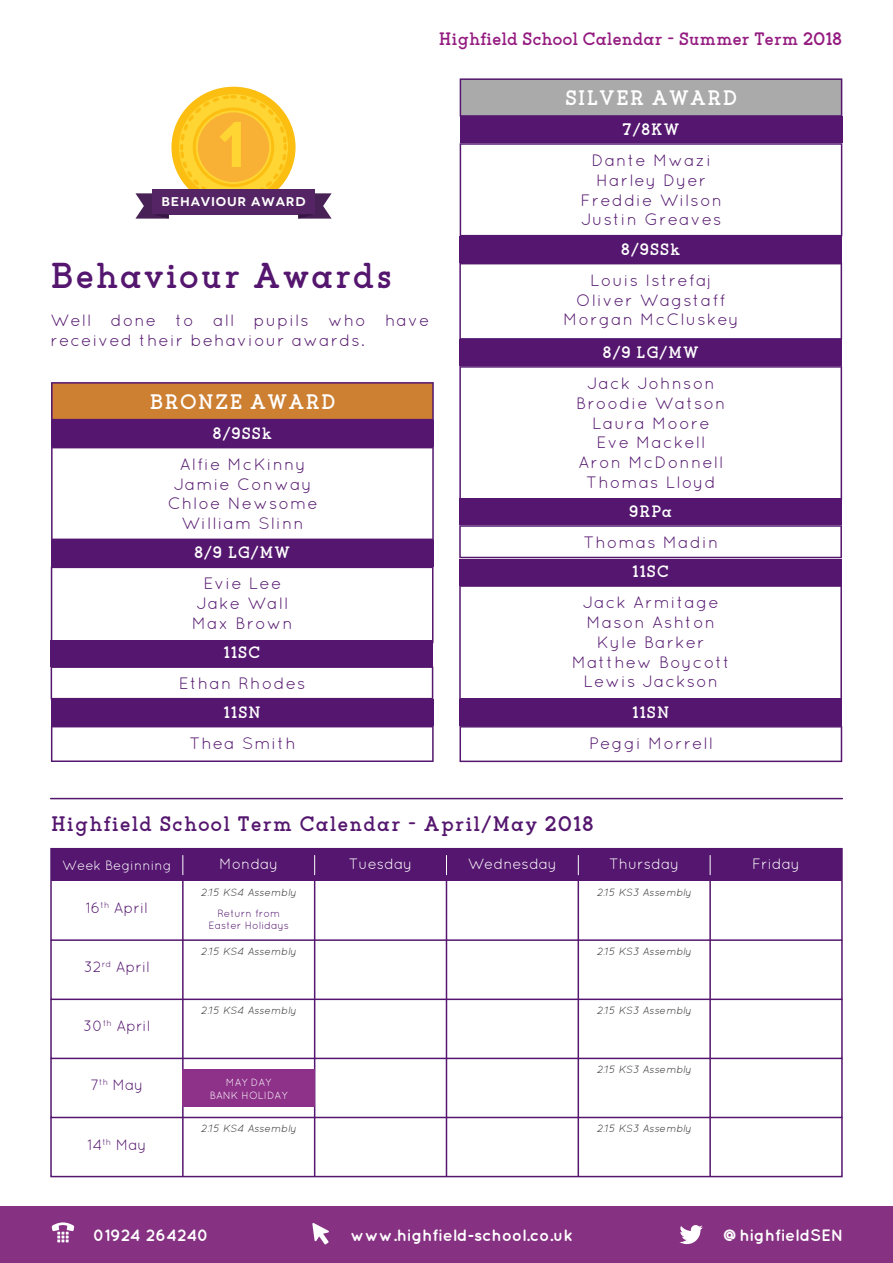
<style>
.page{position:relative;width:893px;height:1263px;background:#fff}
.page>*{position:absolute;margin:0;border:0;box-sizing:border-box;transform-origin:0 0}
.t1{font:600 64.5px "Novecentowide";color:#ffd533}
.t2{font:700 36px "Flagship Slab";letter-spacing:.07em;color:#54166e}
.t3{font:700 21px "Flagship Slab";letter-spacing:.07em;color:#54166e}
.t4{font:700 21px "Flagship Slab";letter-spacing:.07em;color:#fff}
.t5{font:700 18px "Flagship Slab";letter-spacing:.02em;color:#941b80}
.t6{font:16.5px/19.8px "Quicksand";letter-spacing:.06em;color:#54166e;text-align:center}
.t7{font:700 16.5px "Flagship Slab";letter-spacing:.07em;color:#fff}
.t8{font:700 16.5px "Quicksand";letter-spacing:-.005em;color:#fff}
.t9{font:15px "Quicksand";color:#54166e}
.t10{font:15px "Quicksand";color:#fff}
.t11{font:13.5px "Quicksand";color:#fff}
.t12{font:600 12.75px "Novecentowide";letter-spacing:.06em;color:#fff}
.t13{font:italic 10.5px "Quicksand";color:#333}
.t14{font:10.5px/12.6px "Quicksand";color:#54166e;text-align:center}
.t15{font:10.5px/12.6px "Quicksand";color:#fff;text-align:center}
</style>
<div class="page">
<div style="left:0;top:1206px;width:893px;height:57px;background:#873183"></div>
<svg style="left:52px;top:1222px;width:22px;height:20px"></svg>
<svg style="left:312px;top:1223px;width:17px;height:21px"></svg>
<svg style="left:679px;top:1225px;width:24px;height:19px"></svg>
<div style="left:51px;top:849px;width:132px;height:32px;background:#54166e"></div>
<div style="left:183px;top:849px;width:132px;height:32px;background:#54166e"></div>
<div style="left:315px;top:849px;width:131px;height:32px;background:#54166e"></div>
<div style="left:446px;top:849px;width:132px;height:32px;background:#54166e"></div>
<div style="left:578px;top:849px;width:132px;height:32px;background:#54166e"></div>
<div style="left:710px;top:849px;width:132px;height:32px;background:#54166e"></div>
<svg style="left:183px;top:855px;width:1px;height:20px"></svg>
<svg style="left:314px;top:855px;width:1px;height:20px"></svg>
<svg style="left:446px;top:855px;width:1px;height:20px"></svg>
<svg style="left:578px;top:855px;width:1px;height:20px"></svg>
<svg style="left:710px;top:855px;width:1px;height:20px"></svg>
<div style="left:50px;top:848px;width:793px;height:93px;border:2px solid #54166e"></div>
<hr style="left:182px;top:881px;width:2px;height:295px;background:#54166e">
<hr style="left:314px;top:881px;width:1px;height:295px;background:#54166e">
<hr style="left:446px;top:881px;width:1px;height:295px;background:#54166e">
<hr style="left:578px;top:881px;width:1px;height:295px;background:#54166e">
<hr style="left:709px;top:881px;width:2px;height:295px;background:#54166e">
<div style="left:50px;top:939px;width:793px;height:61px;border:2px solid #54166e"></div>
<div style="left:50px;top:998px;width:793px;height:61px;border:2px solid #54166e"></div>
<div style="left:50px;top:1057px;width:793px;height:61px;border:2px solid #54166e"></div>
<div style="left:50px;top:1116px;width:793px;height:61px;border:2px solid #54166e"></div>
<div style="left:183px;top:1069px;width:132px;height:38px;background:#8d3189"></div>
<hr style="left:51px;top:798px;width:791px;height:1px;background:#54166e">
<div style="left:171px;top:87px;width:125px;height:121px;border:8px solid #fbbe11;border-radius:50%"></div>
<svg style="left:178px;top:93px;width:111px;height:96px;background:#fdd13e"></svg>
<div style="left:193px;top:107px;width:81px;height:80px;border:3px solid #fbbe11;border-radius:50%"></div>
<div style="left:198px;top:112px;width:71px;height:70px;background:#f8b134;border-radius:50%"></div>
<div style="left:152px;top:189px;width:163px;height:25px;background:#542464"></div>
<svg style="left:135px;top:193px;width:34px;height:26px"></svg>
<svg style="left:298px;top:193px;width:34px;height:26px"></svg>
<div style="left:459px;top:699px;width:383px;height:27px;background:#54166e"></div>
<svg style="left:459px;top:726px;width:383px;height:36px"></svg>
<div style="left:459px;top:499px;width:383px;height:26px;background:#54166e"></div>
<svg style="left:459px;top:525px;width:383px;height:33px"></svg>
<div style="left:459px;top:559px;width:383px;height:26px;background:#54166e"></div>
<svg style="left:459px;top:585px;width:383px;height:114px"></svg>
<div style="left:459px;top:340px;width:383px;height:26px;background:#54166e"></div>
<svg style="left:459px;top:366px;width:383px;height:133px"></svg>
<svg style="left:460px;top:78px;width:382px;height:39px;background:#a39da5"></svg>
<div style="left:460px;top:117px;width:382px;height:26px;background:#54166e"></div>
<svg style="left:460px;top:143px;width:382px;height:93px"></svg>
<div style="left:459px;top:236px;width:383px;height:27px;background:#54166e"></div>
<svg style="left:459px;top:263px;width:383px;height:77px"></svg>
<div style="left:51px;top:699px;width:383px;height:27px;background:#54166e"></div>
<svg style="left:51px;top:726px;width:383px;height:36px"></svg>
<div style="left:51px;top:640px;width:382px;height:26px;background:#54166e"></div>
<svg style="left:51px;top:666px;width:382px;height:33px"></svg>
<svg style="left:51px;top:382px;width:383px;height:38px;background:#c37737"></svg>
<div style="left:51px;top:420px;width:383px;height:27px;background:#54166e"></div>
<svg style="left:51px;top:447px;width:383px;height:93px"></svg>
<div style="left:51px;top:540px;width:382px;height:27px;background:#54166e"></div>
<svg style="left:51px;top:567px;width:382px;height:73px"></svg>
<p class="t5" style="left:439px;top:27px;width:405px">Highfield School Calendar - Summer Term 2018</p>
<h1 class="t1" style="left:217px;top:105px;width:31px">1</h1>
<p class="t12" style="left:161px;top:194px;width:146px">BEHAVIOUR AWARD</p>
<h2 class="t2" style="left:51px;top:254px;width:342px">Behaviour Awards</h2>
<p class="t6" style="left:51px;top:310px;width:380px;text-align:left">Well done to all pupils who have received their behaviour awards.</p>
<p class="t4" style="left:150px;top:389px;width:187px">BRONZE AWARD</p>
<p class="t7" style="left:213px;top:423px;width:60px">8/9SSk</p>
<p class="t6" style="left:168px;top:454px;width:152px">Alfie McKinny<br>Jamie Conway<br>Chloe Newsome<br>William Slinn</p>
<p class="t7" style="left:194px;top:543px;width:97px">8/9 LG/MW</p>
<p class="t6" style="left:192px;top:574px;width:103px">Evie Lee<br>Jake Wall<br>Max Brown</p>
<p class="t7" style="left:224px;top:642px;width:38px">11SC</p>
<p class="t6" style="left:179px;top:673px;width:128px">Ethan Rhodes</p>
<p class="t7" style="left:224px;top:702px;width:38px">11SN</p>
<p class="t6" style="left:189px;top:733px;width:108px">Thea Smith</p>
<p class="t4" style="left:565px;top:85px;width:173px">SILVER AWARD</p>
<p class="t7" style="left:623px;top:119px;width:58px">7/8KW</p>
<p class="t6" style="left:580px;top:150px;width:143px">Dante Mwazi<br>Harley Dyer<br>Freddie Wilson<br>Justin Greaves</p>
<p class="t7" style="left:621px;top:239px;width:60px">8/9SSk</p>
<p class="t6" style="left:563px;top:270px;width:177px">Louis Istrefaj<br>Oliver Wagstaff<br>Morgan McCluskey</p>
<p class="t7" style="left:603px;top:342px;width:97px">8/9 LG/MW</p>
<p class="t6" style="left:576px;top:373px;width:151px">Jack Johnson<br>Broodie Watson<br>Laura Moore<br>Eve Mackell<br>Aron McDonnell<br>Thomas Lloyd</p>
<p class="t7" style="left:629px;top:501px;width:44px">9RPa</p>
<p class="t6" style="left:583px;top:532px;width:137px">Thomas Madin</p>
<p class="t7" style="left:632px;top:561px;width:38px">11SC</p>
<p class="t6" style="left:572px;top:592px;width:160px">Jack Armitage<br>Mason Ashton<br>Kyle Barker<br>Matthew Boycott<br>Lewis Jackson</p>
<p class="t7" style="left:632px;top:702px;width:38px">11SN</p>
<p class="t6" style="left:589px;top:733px;width:125px">Peggi Morrell</p>
<p class="t3" style="left:51px;top:811px;width:544px">Highfield School Term Calendar - April/May 2018</p>
<p class="t11" style="left:62px;top:857px;width:111px">Week Beginning</p>
<p class="t10" style="left:219px;top:855px;width:61px">Monday</p>
<p class="t9" style="left:86px;top:899px;width:64px">16<sup>th</sup> April</p>
<p class="t13" style="left:201px;top:886px;width:97px">2:15 KS4 Assembly</p>
<p class="t14" style="left:208px;top:906px;width:82px">Return from<br>Easter Holidays</p>
<p class="t10" style="left:349px;top:855px;width:65px">Tuesday</p>
<p class="t10" style="left:468px;top:855px;width:91px">Wednesday</p>
<p class="t10" style="left:609px;top:855px;width:72px">Thursday</p>
<p class="t10" style="left:752px;top:855px;width:49px">Friday</p>
<p class="t13" style="left:597px;top:886px;width:97px">2:15 KS3 Assembly</p>
<p class="t9" style="left:84px;top:958px;width:68px">32<sup>rd</sup> April</p>
<p class="t9" style="left:83px;top:1017px;width:69px">30<sup>th</sup> April</p>
<p class="t9" style="left:90px;top:1076px;width:54px">7<sup>th</sup> May</p>
<p class="t9" style="left:87px;top:1136px;width:61px">14<sup>th</sup> May</p>
<p class="t13" style="left:201px;top:945px;width:97px">2:15 KS4 Assembly</p>
<p class="t13" style="left:597px;top:945px;width:97px">2:15 KS3 Assembly</p>
<p class="t13" style="left:201px;top:1004px;width:97px">2:15 KS4 Assembly</p>
<p class="t13" style="left:597px;top:1004px;width:97px">2:15 KS3 Assembly</p>
<p class="t15" style="left:210px;top:1076px;width:79px">MAY DAY<br>BANK HOLIDAY</p>
<p class="t13" style="left:597px;top:1063px;width:97px">2:15 KS3 Assembly</p>
<p class="t13" style="left:201px;top:1122px;width:97px">2:15 KS4 Assembly</p>
<p class="t13" style="left:597px;top:1122px;width:97px">2:15 KS3 Assembly</p>
<p class="t8" style="left:93px;top:1225px;width:117px">01924 264240</p>
<p class="t8" style="left:351px;top:1225px;width:223px">www.highfield-school.co.uk</p>
<p class="t8" style="left:723px;top:1225px;width:122px">@highfieldSEN</p>
</div>
